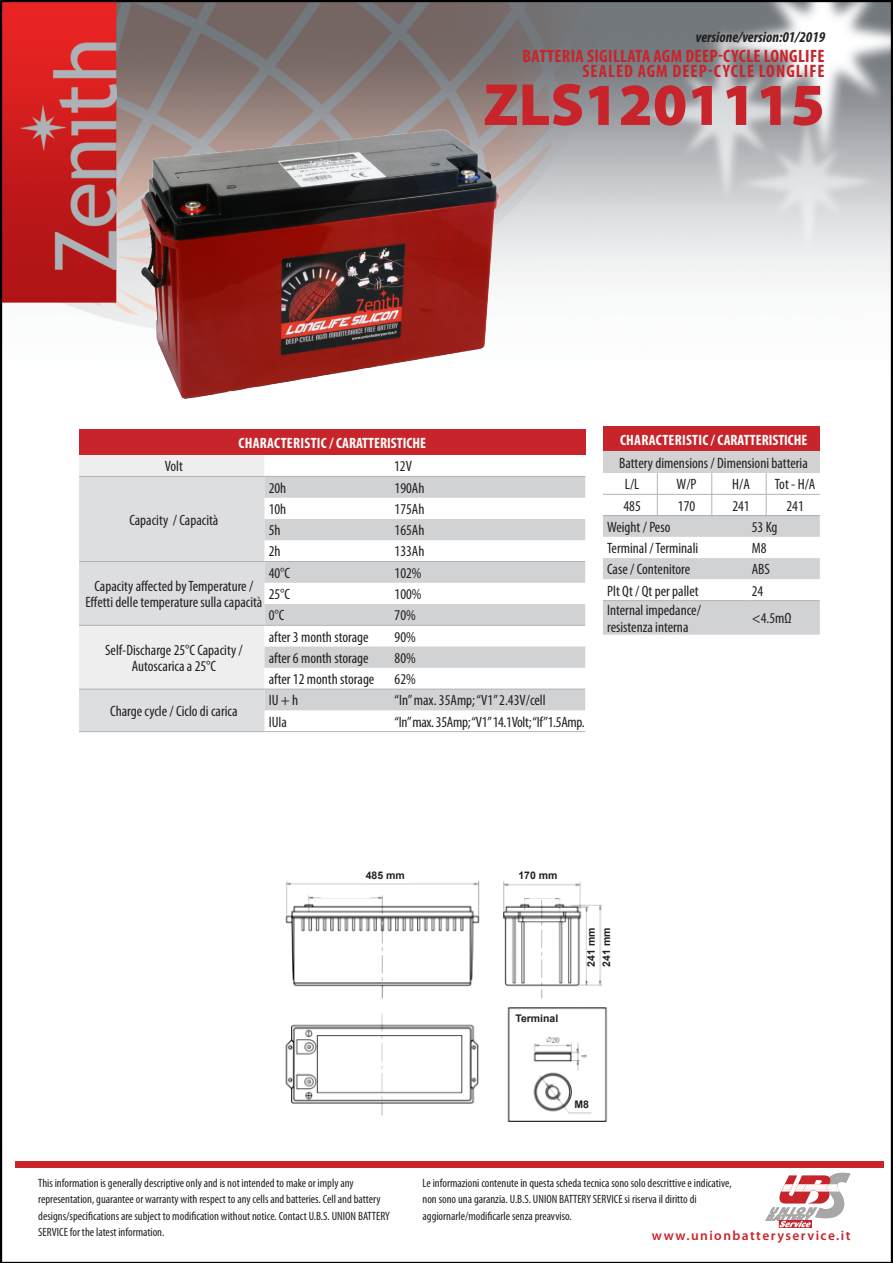
<style>
.page{position:relative;width:893px;height:1263px;background:#fff}
.page>*{position:absolute;margin:0;border:0;box-sizing:border-box;transform-origin:0 0}
.t1{font:900 60px "Myriad Pro";color:#c8242b}
.t2{font:700 condensed 18px "Myriad Pro";letter-spacing:.02em;color:#c8242b}
.t3{font:700 condensed 18px "Myriad Pro";letter-spacing:.06em;color:#c8242b}
.t4{font:condensed 15px/16.5px "Myriad Pro";color:#231f20;text-align:center}
.t5{font:700 condensed 15px "Myriad Pro";letter-spacing:.015em;color:#fff}
.t6{font:condensed 15px "Myriad Pro";letter-spacing:-.02em;color:#231f20}
.t7{font:italic 700 condensed 15px "Myriad Pro";color:#231f20}
.t8{font:600 13.5px "Myriad Pro";letter-spacing:.105em;color:#c8242b}
.t9{font:condensed 12px/16.5px "Myriad Pro";color:#231f20}
.t10{font:700 10.5px "Arial";color:#231f20}
</style>
<div class="page">
<img style="left:0;top:0;width:893px;height:1263px">
<img style="left:135px;top:105px;width:381px;height:301px">
<div style="left:79px;top:430px;width:506px;height:25px;background:#c8242b"></div>
<div style="left:79px;top:455px;width:185px;height:21px;background:#eeeeef"></div>
<svg style="left:264px;top:455px;width:321px;height:276px"></svg>
<svg style="left:79px;top:477px;width:185px;height:254px;background:#e1e1e3"></svg>
<svg style="left:264px;top:477px;width:321px;height:233px;fill:#d1d2d4"></svg>
<hr style="left:79px;top:476px;width:185px;height:1px;background:#b2b3b7">
<hr style="left:264px;top:476px;width:126px;height:1px;background:#b2b3b7">
<hr style="left:390px;top:476px;width:195px;height:1px;background:#b2b3b7">
<hr style="left:79px;top:561px;width:185px;height:1px;background:#b2b3b7">
<hr style="left:79px;top:625px;width:185px;height:1px;background:#b2b3b7">
<hr style="left:79px;top:689px;width:185px;height:1px;background:#b2b3b7">
<hr style="left:79px;top:731px;width:185px;height:1px;background:#b2b3b7">
<hr style="left:264px;top:731px;width:126px;height:1px;background:#b2b3b7">
<hr style="left:390px;top:731px;width:195px;height:1px;background:#b2b3b7">
<hr style="left:264px;top:561px;width:126px;height:1px;background:#b2b3b7">
<hr style="left:390px;top:561px;width:195px;height:1px;background:#b2b3b7">
<hr style="left:264px;top:625px;width:126px;height:1px;background:#b2b3b7">
<hr style="left:390px;top:625px;width:195px;height:1px;background:#b2b3b7">
<hr style="left:264px;top:689px;width:126px;height:1px;background:#b2b3b7">
<hr style="left:390px;top:689px;width:195px;height:1px;background:#b2b3b7">
<div style="left:603px;top:426px;width:217px;height:26px;background:#c8242b"></div>
<div style="left:603px;top:452px;width:217px;height:21px;background:#d1d2d4"></div>
<svg style="left:603px;top:473px;width:217px;height:162px"></svg>
<hr style="left:766px;top:494px;width:54px;height:1px;background:#b2b3b7">
<hr style="left:603px;top:515px;width:54px;height:1px;background:#b2b3b7">
<hr style="left:657px;top:515px;width:55px;height:1px;background:#b2b3b7">
<hr style="left:712px;top:515px;width:54px;height:1px;background:#b2b3b7">
<hr style="left:766px;top:515px;width:54px;height:1px;background:#b2b3b7">
<div style="left:271px;top:834px;width:351px;height:326px;background:#fff"></div>
<img style="left:285px;top:881px;width:323px;height:240px">
<div style="left:361px;top:872px;width:49px;height:11px;background:#fff"></div>
<div style="left:514px;top:872px;width:48px;height:11px;background:#fff"></div>
<div style="left:514px;top:887px;width:48px;height:11px;background:#fff"></div>
<div style="left:587px;top:923px;width:12px;height:48px;background:#fff"></div>
<div style="left:603px;top:923px;width:11px;height:48px;background:#fff"></div>
<div style="left:321px;top:887px;width:49px;height:11px;background:#fff"></div>
<div style="left:513px;top:1014px;width:48px;height:11px;background:#fff"></div>
<div style="left:554px;top:1022px;width:49px;height:12px;background:#fff"></div>
<div style="left:571px;top:1100px;width:22px;height:11px;background:#fff"></div>
<svg style="left:765px;top:1170px;width:85px;height:58px"></svg>
<div style="left:15px;top:1161px;width:869px;height:6px;background:#c8242b"></div>
<p class="t7" style="left:696px;top:27px;width:131px">versione/version:01/2019</p>
<p class="t2" style="left:523px;top:45px;width:304px">BATTERIA SIGILLATA AGM DEEP-CYCLE LONGLIFE</p>
<p class="t3" style="left:582px;top:60px;width:244px">SEALED AGM DEEP-CYCLE LONGLIFE</p>
<p class="t1" style="left:483px;top:65px;width:343px">ZLS1201115</p>
<p class="t5" style="left:238px;top:434px;width:189px">CHARACTERISTIC / CARATTERISTICHE</p>
<p class="t4" style="left:165px;top:458px;width:20px">Volt</p>
<p class="t4" style="left:394px;top:458px;width:19px">12V</p>
<p class="t4" style="left:129px;top:511px;width:91px">Capacity / Capacità</p>
<p class="t4" style="left:269px;top:479px;width:19px">20h</p>
<p class="t4" style="left:395px;top:479px;width:31px">190Ah</p>
<p class="t4" style="left:269px;top:501px;width:19px">10h</p>
<p class="t4" style="left:395px;top:501px;width:31px">175Ah</p>
<p class="t4" style="left:269px;top:522px;width:13px">5h</p>
<p class="t4" style="left:395px;top:522px;width:31px">165Ah</p>
<p class="t4" style="left:269px;top:543px;width:13px">2h</p>
<p class="t4" style="left:395px;top:543px;width:31px">133Ah</p>
<p class="t4" style="left:269px;top:564px;width:23px">40°C</p>
<p class="t4" style="left:395px;top:564px;width:28px">102%</p>
<p class="t4" style="left:269px;top:586px;width:23px">25°C</p>
<p class="t4" style="left:395px;top:586px;width:28px">100%</p>
<p class="t4" style="left:269px;top:607px;width:17px">0°C</p>
<p class="t4" style="left:395px;top:607px;width:23px">70%</p>
<p class="t4" style="left:85px;top:577px;width:178px">Capacity affected by Temperature /<br>Effetti delle temperature sulla capacità</p>
<p class="t4" style="left:105px;top:641px;width:139px">Self-Discharge 25°C Capacity /</p>
<p class="t4" style="left:132px;top:658px;width:86px">Autoscarica a 25°C</p>
<p class="t4" style="left:269px;top:628px;width:101px">after 3 month storage</p>
<p class="t4" style="left:395px;top:628px;width:23px">90%</p>
<p class="t4" style="left:269px;top:649px;width:101px">after 6 month storage</p>
<p class="t4" style="left:395px;top:649px;width:23px">80%</p>
<p class="t4" style="left:269px;top:671px;width:107px">after 12 month storage</p>
<p class="t4" style="left:395px;top:671px;width:23px">62%</p>
<p class="t5" style="left:620px;top:430px;width:189px">CHARACTERISTIC / CARATTERISTICHE</p>
<p class="t4" style="left:619px;top:455px;width:190px">Battery dimensions / Dimensioni batteria</p>
<p class="t4" style="left:625px;top:476px;width:16px">L/L</p>
<p class="t4" style="left:677px;top:476px;width:22px">W/P</p>
<p class="t4" style="left:732px;top:476px;width:19px">H/A</p>
<p class="t4" style="left:775px;top:476px;width:42px">Tot - H/A</p>
<p class="t4" style="left:623px;top:497px;width:19px">485</p>
<p class="t4" style="left:678px;top:497px;width:19px">170</p>
<p class="t4" style="left:732px;top:497px;width:19px">241</p>
<p class="t4" style="left:786px;top:497px;width:19px">241</p>
<p class="t4" style="left:607px;top:518px;width:65px">Weight / Peso</p>
<p class="t4" style="left:752px;top:518px;width:27px">53 Kg</p>
<p class="t4" style="left:607px;top:540px;width:93px">Terminal / Terminali</p>
<p class="t4" style="left:752px;top:540px;width:16px">M8</p>
<p class="t4" style="left:607px;top:561px;width:85px">Case / Contenitore</p>
<p class="t4" style="left:752px;top:561px;width:20px">ABS</p>
<p class="t4" style="left:607px;top:582px;width:93px">Plt Qt / Qt per pallet</p>
<p class="t4" style="left:752px;top:582px;width:13px">24</p>
<p class="t4" style="left:607px;top:602px;width:95px">Internal impedance/</p>
<p class="t4" style="left:607px;top:618px;width:83px">resistenza interna</p>
<p class="t4" style="left:752px;top:610px;width:41px">&lt;4.5mΩ</p>
<p class="t4" style="left:110px;top:703px;width:129px">Charge cycle / Ciclo di carica</p>
<p class="t4" style="left:269px;top:692px;width:31px">IU + h</p>
<p class="t4" style="left:395px;top:692px;width:153px">“In” max. 35Amp; “V1” 2.43V/cell</p>
<p class="t4" style="left:269px;top:713px;width:20px">IUIa</p>
<p class="t6" style="left:395px;top:712px;width:192px">“In” max. 35Amp; “V1” 14.1Volt; “If”1.5Amp.</p>
<p class="t10" style="left:366px;top:868px;width:41px">485 mm</p>
<p class="t10" style="left:518px;top:868px;width:41px">170 mm</p>
<p class="t10" style="left:515px;top:1011px;width:44px">Terminal</p>
<p class="t10" style="left:584px;top:966px;width:41px;rotate:-90deg">241 mm</p>
<p class="t10" style="left:599px;top:966px;width:41px;rotate:-90deg">241 mm</p>
<p class="t10" style="left:574px;top:1097px;width:16px">M8</p>
<p class="t9" style="left:38px;top:1174px;width:353px">This information is generally descriptive only and is not intended to make or imply any representation, guarantee or warranty with respect to any cells and batteries. Cell and battery designs/specifications are subject to modification without notice. Contact U.B.S. UNION BATTERY SERVICE for the latest information.</p>
<p class="t9" style="left:422px;top:1174px;width:311px">Le informazioni contenute in questa scheda tecnica sono solo descrittive e indicative, non sono una garanzia. U.B.S. UNION BATTERY SERVICE si riserva il diritto di aggiornarle/modificarle senza preavviso.</p>
<p class="t8" style="left:652px;top:1227px;width:200px">www.unionbatteryservice.it</p>
</div>
